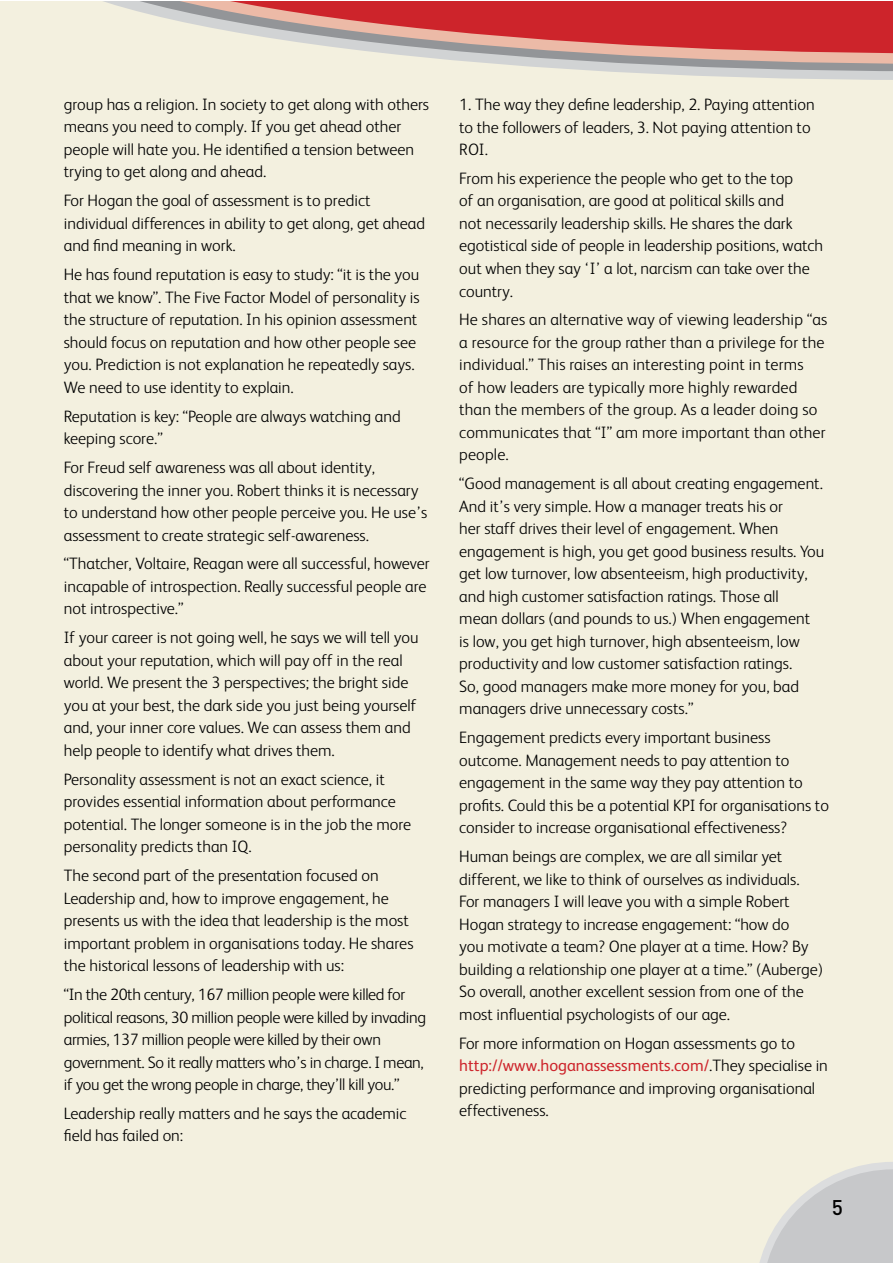
<style>
.page{position:relative;width:893px;height:1263px;background:#fff}
.page>*{position:absolute;margin:0;border:0;box-sizing:border-box;transform-origin:0 0}
.t1{font:500 21px "DINOT";color:#000}
.t2{font:300 16.5px/22.5px "FS Albert";color:#000}
.t3{font:300 16.5px/22.5px "FS Albert";letter-spacing:-.02em;color:#000}
.s1{font-weight:400;color:#cd242b}
</style>
<div class="page">
<div style="left:11px;top:80px;width:881px;height:1183px;background:#f3f0df"></div>
<div style="left:0;top:1px;width:11px;height:1262px;background:#f3f0df"></div>
<svg style="left:11px;top:1px;width:881px;height:79px;background:#eceadc"></svg>
<svg style="left:19px;top:1px;width:873px;height:70px;background:#dddbd1"></svg>
<svg style="left:32px;top:1px;width:860px;height:63px;background:#d68582"></svg>
<svg style="left:755px;top:1162px;width:137px;height:101px;background:#d5d5d1"></svg>
<p class="t2" style="left:64px;top:92px;width:367px">group has a religion. In society to get along with others means you need to comply. If you get ahead other people will hate you. He identified a tension between trying to get along and ahead.</p>
<p class="t2" style="left:64px;top:189px;width:363px">For Hogan the goal of assessment is to predict individual differences in ability to get along, get ahead and find meaning in work.</p>
<p class="t2" style="left:64px;top:262px;width:357px">He has found reputation is easy to study: “it is the you that we know”. The Five Factor Model of personality is the structure of reputation. In his opinion assessment should focus on reputation and how other people see you. Prediction is not explanation he repeatedly says.<br>We need to use identity to explain.</p>
<p class="t2" style="left:64px;top:404px;width:338px">Reputation is key: “People are always watching and keeping score.”</p>
<p class="t2" style="left:64px;top:455px;width:365px">For Freud self awareness was all about identity, discovering the inner you. Robert thinks it is necessary to understand how other people perceive you. He use’s assessment to create strategic self-awareness.</p>
<p class="t2" style="left:64px;top:552px;width:367px">“Thatcher, Voltaire, Reagan were all successful, however incapable of introspection. Really successful people are not introspective.”</p>
<p class="t2" style="left:64px;top:626px;width:356px">If your career is not going well, he says we will tell you about your reputation, which will pay off in the real world. We present the 3 perspectives; the bright side you at your best, the dark side you just being yourself and, your inner core values. We can assess them and help people to identify what drives them.</p>
<p class="t2" style="left:64px;top:767px;width:349px">Personality assessment is not an exact science, it provides essential information about performance potential. The longer someone is in the job the more personality predicts than IQ.</p>
<p class="t2" style="left:64px;top:863px;width:351px">The second part of the presentation focused on Leadership and, how to improve engagement, he presents us with the idea that leadership is the most important problem in organisations today. He shares the historical lessons of leadership with us:</p>
<p class="t3" style="left:64px;top:982px;width:364px">“In the 20th century, 167 million people were killed for political reasons, 30 million people were killed by invading armies, 137 million people were killed by their own government. So it really matters who’s in charge. I mean, if you get the wrong people in charge, they’ll kill you.”</p>
<p class="t2" style="left:64px;top:1101px;width:344px">Leadership really matters and he says the academic field has failed on:</p>
<p class="t2" style="left:459px;top:92px;width:357px">1. The way they define leadership, 2. Paying attention to the followers of leaders, 3. Not paying attention to<br>ROI.</p>
<p class="t2" style="left:459px;top:166px;width:365px">From his experience the people who get to the top<br>of an organisation, are good at political skills and<br>not necessarily leadership skills. He shares the dark egotistical side of people in leadership positions, watch out when they say ‘I’ a lot, narcism can take over the country.</p>
<p class="t2" style="left:459px;top:308px;width:370px">He shares an alternative way of viewing leadership “as a resource for the group rather than a privilege for the individual.” This raises an interesting point in terms<br>of how leaders are typically more highly rewarded than the members of the group. As a leader doing so communicates that “I” am more important than other people.</p>
<p class="t2" style="left:459px;top:472px;width:366px">“Good management is all about creating engagement.<br>And it’s very simple. How a manager treats his or<br>her staff drives their level of engagement. When engagement is high, you get good business results. You get low turnover, low absenteeism, high productivity, and high customer satisfaction ratings. Those all<br>mean dollars (and pounds to us.) When engagement<br>is low, you get high turnover, high absenteeism, low productivity and low customer satisfaction ratings.<br>So, good managers make more money for you, bad managers drive unnecessary costs.”</p>
<p class="t2" style="left:459px;top:726px;width:371px">Engagement predicts every important business outcome. Management needs to pay attention to engagement in the same way they pay attention to profits. Could this be a potential KPI for organisations to consider to increase organisational effectiveness?</p>
<p class="t2" style="left:459px;top:844px;width:365px">Human beings are complex, we are all similar yet different, we like to think of ourselves as individuals.<br>For managers I will leave you with a simple Robert Hogan strategy to increase engagement: “how do<br>you motivate a team? One player at a time. How? By building a relationship one player at a time.” (Auberge)<br>So overall, another excellent session from one of the most influential psychologists of our age.</p>
<p class="t2" style="left:459px;top:1031px;width:370px">For more information on Hogan assessments go to <span class="s1">http://www.hoganassessments.com/</span>.They specialise in predicting performance and improving organisational effectiveness.</p>
<p class="t1" style="left:832px;top:1193px;width:13px">5</p>
</div>
